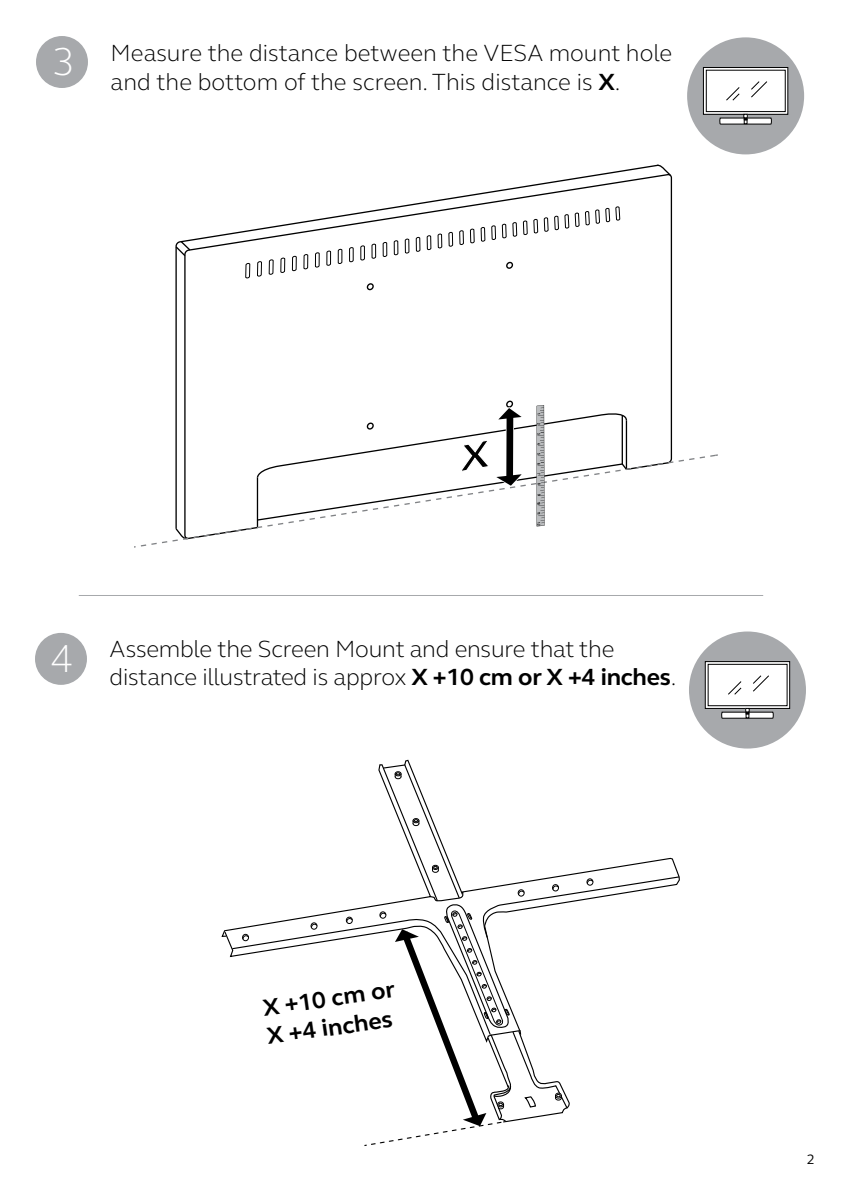
<style>
.page{position:relative;width:842px;height:1191px;background:#fff}
.page>*{position:absolute;margin:0;border:0;box-sizing:border-box;transform-origin:0 0}
.t1{font:300 40px "GN Elliot";color:#fff}
.t2{font:300 24px/28.8px "GN Elliot";letter-spacing:-.01em;color:#000;text-align:center}
.t3{font:700 24px/28.8px "GN Elliot";color:#000}
.t4{font:14px "GN Elliot";color:#000}
.t5{font:700 3.8px "Arial Narrow";color:#000;scale:1.05 1}
.s1{font-size:40px;color:#fff}
.s2{font-weight:700}
</style>
<div class="page">
<div style="left:36px;top:36px;width:52px;height:52px;background:#a7a9ac;border-radius:50%"></div>
<svg style="left:184px;top:175px;width:489px;height:279px"></svg>
<svg style="left:656px;top:164px;width:16px;height:13px"></svg>
<svg style="left:134px;top:454px;width:580px;height:94px"></svg>
<svg style="left:175px;top:240px;width:17px;height:17px"></svg>
<svg style="left:245px;top:169px;width:383px;height:379px"></svg>
<div style="left:35px;top:633px;width:52px;height:52px;background:#a7a9ac;border-radius:50%"></div>
<svg style="left:221px;top:759px;width:459px;height:387px"></svg>
<div style="left:687px;top:37px;width:117px;height:117px;background:#a7a9ac;border-radius:50%"></div>
<svg style="left:705px;top:69px;width:81px;height:44px"></svg>
<div style="left:703px;top:67px;width:85px;height:48px;border:1px solid #010101"></div>
<div style="left:706px;top:70px;width:79px;height:42px;background:#fff"></div>
<div style="left:706px;top:70px;width:79px;height:42px;border:1px solid #010101"></div>
<svg style="left:751px;top:81px;width:16px;height:17px"></svg>
<svg style="left:726px;top:87px;width:14px;height:14px"></svg>
<svg style="left:719px;top:114px;width:53px;height:11px"></svg>
<div style="left:689px;top:631px;width:117px;height:117px;background:#a7a9ac;border-radius:50%"></div>
<svg style="left:707px;top:663px;width:81px;height:43px"></svg>
<div style="left:705px;top:661px;width:85px;height:47px;border:1px solid #010101"></div>
<div style="left:708px;top:664px;width:79px;height:41px;background:#fff"></div>
<div style="left:708px;top:664px;width:79px;height:42px;border:1px solid #010101"></div>
<svg style="left:753px;top:675px;width:16px;height:17px"></svg>
<svg style="left:728px;top:681px;width:14px;height:14px"></svg>
<svg style="left:721px;top:708px;width:53px;height:11px"></svg>
<hr style="left:79px;top:595px;width:684px;height:1px;background:#a7a9ac">
<p class="t2" style="left:52px;top:38px;width:622px"><span class="s1">3</span> Measure the distance between the VESA mount hole and the bottom of the screen. This distance is <span class="s2">X</span>.</p>
<p class="t5" style="left:542px;top:413px;width:4px;rotate:90deg">1</p>
<p class="t5" style="left:542px;top:423px;width:4px;rotate:90deg">2</p>
<p class="t5" style="left:542px;top:433px;width:4px;rotate:90deg">3</p>
<p class="t5" style="left:542px;top:453px;width:4px;rotate:90deg">5</p>
<p class="t5" style="left:542px;top:443px;width:4px;rotate:90deg">4</p>
<p class="t5" style="left:542px;top:463px;width:4px;rotate:90deg">6</p>
<p class="t5" style="left:542px;top:493px;width:4px;rotate:90deg">9</p>
<p class="t5" style="left:542px;top:473px;width:4px;rotate:90deg">7</p>
<p class="t5" style="left:542px;top:483px;width:4px;rotate:90deg">8</p>
<p class="t5" style="left:542px;top:501px;width:5px;rotate:90deg">10</p>
<p class="t5" style="left:542px;top:511px;width:5px;rotate:90deg">11</p>
<p class="t5" style="left:542px;top:522px;width:5px;rotate:90deg">12</p>
<h1 class="t1" style="left:50px;top:632px;width:25px">4</h1>
<p class="t2" style="left:110px;top:633px;width:568px;text-align:left">Assemble the Screen Mount and ensure that the distance illustrated is approx <span class="s2">X +10 cm or X +4 inches</span>.</p>
<p class="t3" style="left:261px;top:993px;width:135px;rotate:-8deg">X +10 cm or<br>X +4 inches</p>
<p class="t4" style="left:807px;top:1150px;width:10px">2</p>
</div>
